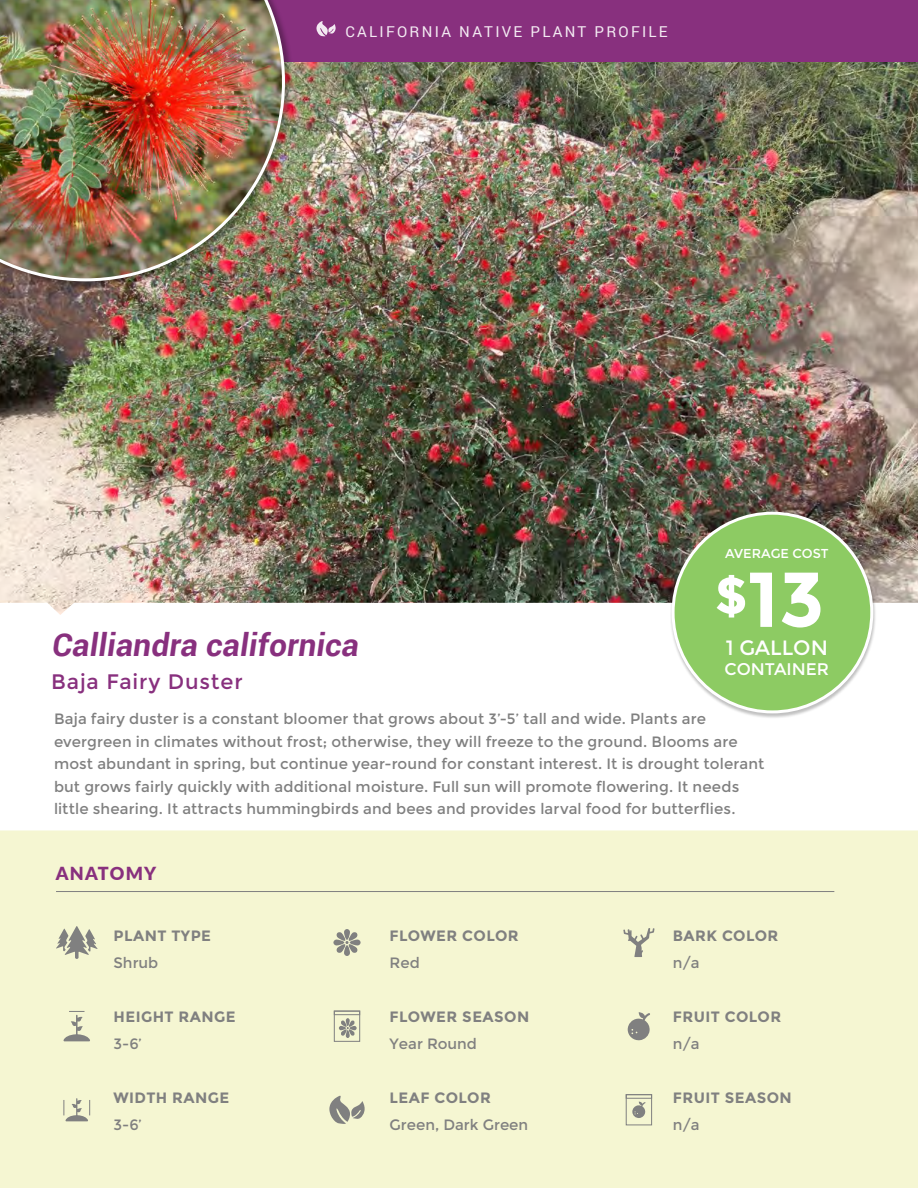
<style>
.page{position:relative;width:918px;height:1188px;background:#fff}
.page>*{position:absolute;margin:0;border:0;box-sizing:border-box;transform-origin:0 0}
.t1{font:700 77.7px "Montserrat";color:#fff}
.t2{font:700 31.5px "Roboto";color:#88307e}
.t3{font:21px "Montserrat";letter-spacing:.04em;color:#88307e}
.t4{font:20.7px "Montserrat";color:#fff}
.t5{font:900 18px "Lato";letter-spacing:.07em;color:#88307e}
.t6{font:16.8px "Montserrat";color:#fff}
.t7{font:15px/22.5px "Montserrat";letter-spacing:.01em;color:#808080}
.t8{font:700 15px "Montserrat";letter-spacing:.03em;color:#808080}
.t9{font:15px "Roboto";letter-spacing:.15em;color:#f3eaf2}
.t10{font:12.9px "Montserrat";color:#fff}
</style>
<div class="page">
<img style="left:0;top:62px;width:918px;height:553px">
<div style="left:0;top:0;width:918px;height:62px;background:#88307e"></div>
<div style="left:0;top:0;width:294px;height:290px;background:#000;opacity:.3"></div>
<img style="left:0;top:0;width:285px;height:281px">
<div style="left:670px;top:512px;width:207px;height:207px;background:#000;opacity:.25"></div>
<div style="left:673px;top:513px;width:199px;height:199px;background:#8dcb63;border-radius:50%"></div>
<div style="left:0;top:830px;width:918px;height:358px;background:#f5f6d2"></div>
<svg style="left:56px;top:926px;width:42px;height:33px"></svg>
<svg style="left:63px;top:1011px;width:27px;height:30px"></svg>
<svg style="left:64px;top:1098px;width:26px;height:23px"></svg>
<div style="left:344px;top:929px;width:6px;height:11px;background:#808080;border-radius:3px"></div>
<div style="left:344px;top:945px;width:6px;height:11px;background:#808080;border-radius:3px"></div>
<div style="left:350px;top:940px;width:11px;height:5px;background:#808080;border-radius:3px"></div>
<div style="left:333px;top:940px;width:11px;height:5px;background:#808080;border-radius:3px"></div>
<svg style="left:336px;top:932px;width:22px;height:21px"></svg>
<div style="left:334px;top:1011px;width:26px;height:31px;border:1px solid #808080"></div>
<div style="left:334px;top:1011px;width:26px;height:4px;border:1px solid #808080"></div>
<svg style="left:339px;top:1018px;width:18px;height:20px"></svg>
<svg style="left:632px;top:1102px;width:14px;height:16px"></svg>
<div style="left:626px;top:1094px;width:26px;height:31px;border:1px solid #808080"></div>
<div style="left:626px;top:1094px;width:26px;height:5px;border:1px solid #808080"></div>
<svg style="left:329px;top:1095px;width:36px;height:29px"></svg>
<svg style="left:623px;top:928px;width:32px;height:29px"></svg>
<svg style="left:628px;top:1012px;width:22px;height:29px"></svg>
<hr style="left:56px;top:891px;width:778px;height:1px;background:#808080">
<svg style="left:316px;top:21px;width:20px;height:15px"></svg>
<p class="t9" style="left:346px;top:21px;width:324px">CALIFORNIA NATIVE PLANT PROFILE</p>
<p class="t10" style="left:725px;top:546px;width:105px">AVERAGE COST</p>
<h1 class="t1" style="left:715px;top:553px;width:112px"><sup>$</sup>13</h1>
<h3 class="t4" style="left:726px;top:635px;width:104px">1 GALLON</h3>
<p class="t6" style="left:725px;top:659px;width:106px">CONTAINER</p>
<h2 class="t2" style="left:51px;top:623px;width:314px">Calliandra californica</h2>
<h3 class="t3" style="left:51px;top:669px;width:193px">Baja Fairy Duster</h3>
<p class="t7" style="left:54px;top:708px;width:712px">Baja fairy duster is a constant bloomer that grows about 3’-5’ tall and wide. Plants are evergreen in climates without frost; otherwise, they will freeze to the ground. Blooms are most abundant in spring, but continue year-round for constant interest. It is drought tolerant but grows fairly quickly with additional moisture. Full sun will promote flowering. It needs little shearing. It attracts hummingbirds and bees and provides larval food for butterflies.</p>
<p class="t5" style="left:56px;top:860px;width:102px">ANATOMY</p>
<p class="t8" style="left:114px;top:927px;width:99px">PLANT TYPE</p>
<p class="t7" style="left:114px;top:952px;width:46px">Shrub</p>
<p class="t8" style="left:390px;top:927px;width:131px">FLOWER COLOR</p>
<p class="t7" style="left:390px;top:952px;width:32px">Red</p>
<p class="t8" style="left:673px;top:927px;width:107px">BARK COLOR</p>
<p class="t7" style="left:673px;top:952px;width:28px">n/a</p>
<p class="t8" style="left:114px;top:1008px;width:124px">HEIGHT RANGE</p>
<p class="t7" style="left:114px;top:1033px;width:30px">3-6’</p>
<p class="t8" style="left:390px;top:1008px;width:141px">FLOWER SEASON</p>
<p class="t7" style="left:390px;top:1033px;width:89px">Year Round</p>
<p class="t8" style="left:673px;top:1008px;width:110px">FRUIT COLOR</p>
<p class="t7" style="left:673px;top:1033px;width:28px">n/a</p>
<p class="t8" style="left:114px;top:1089px;width:117px">WIDTH RANGE</p>
<p class="t7" style="left:114px;top:1114px;width:30px">3-6’</p>
<p class="t8" style="left:390px;top:1089px;width:103px">LEAF COLOR</p>
<p class="t7" style="left:390px;top:1114px;width:140px">Green, Dark Green</p>
<p class="t8" style="left:673px;top:1089px;width:120px">FRUIT SEASON</p>
<p class="t7" style="left:673px;top:1114px;width:28px">n/a</p>
</div>
